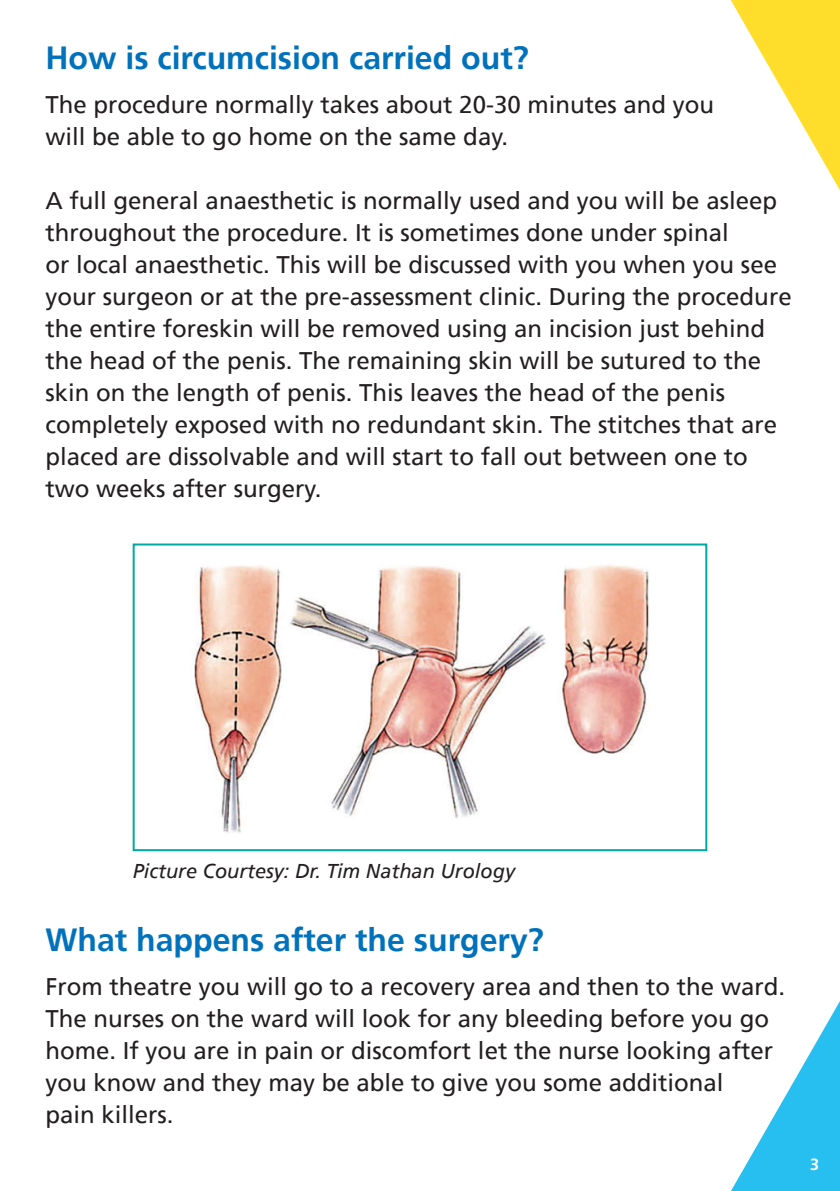
<style>
.page{position:relative;width:840px;height:1191px;background:#fff}
.page>*{position:absolute;margin:0;border:0;box-sizing:border-box;transform-origin:0 0}
.Large_title{font:700 32px "Frutiger";color:#0072bc}
.Bullet_points{font:24px/32px "Frutiger";color:#231f20}
.t1{font:italic 20px "Frutiger";color:#231f20}
.t2{font:700 16px "Frutiger";color:#fff}
</style>
<div class="page">
<svg style="left:731px;top:1003px;width:108px;height:188px"></svg>
<svg style="left:730px;top:0;width:109px;height:189px"></svg>
<img style="left:194px;top:565px;width:455px;height:268px">
<div style="left:133px;top:543px;width:574px;height:308px;border:2px solid #00a9a2"></div>
<p class="Large_title" style="left:45px;top:39px;width:484px">How is circumcision carried out?</p>
<p class="Bullet_points" style="left:45px;top:88px;width:670px">The procedure normally takes about 20-30 minutes and you</p>
<p class="Bullet_points" style="left:45px;top:120px;width:464px">will be able to go home on the same day.</p>
<p class="Bullet_points" style="left:45px;top:184px;width:732px">A full general anaesthetic is normally used and you will be asleep</p>
<p class="Bullet_points" style="left:45px;top:216px;width:684px">throughout the procedure. It is sometimes done under spinal</p>
<p class="Bullet_points" style="left:45px;top:248px;width:732px">or local anaesthetic. This will be discussed with you when you see</p>
<p class="Bullet_points" style="left:45px;top:280px;width:747px">your surgeon or at the pre-assessment clinic. During the procedure</p>
<p class="Bullet_points" style="left:45px;top:312px;width:732px">the entire foreskin will be removed using an incision just behind the head of the penis. The remaining skin will be sutured to the skin on the length of penis. This leaves the head of the penis completely exposed with no redundant skin. The stitches that are placed are dissolvable and will start to fall out between one to two weeks after surgery.</p>
<p class="t1" style="left:133px;top:859px;width:383px">Picture Courtesy: Dr. Tim Nathan Urology</p>
<p class="Large_title" style="left:45px;top:921px;width:499px">What happens after the surgery?</p>
<p class="Bullet_points" style="left:45px;top:970px;width:740px">From theatre you will go to a recovery area and then to the ward.<br>The nurses on the ward will look for any bleeding before you go home. If you are in pain or discomfort let the nurse looking after you know and they may be able to give you some additional</p>
<p class="Bullet_points" style="left:45px;top:1098px;width:130px">pain killers.</p>
<p class="t2" style="left:809px;top:1154px;width:10px">3</p>
</div>
